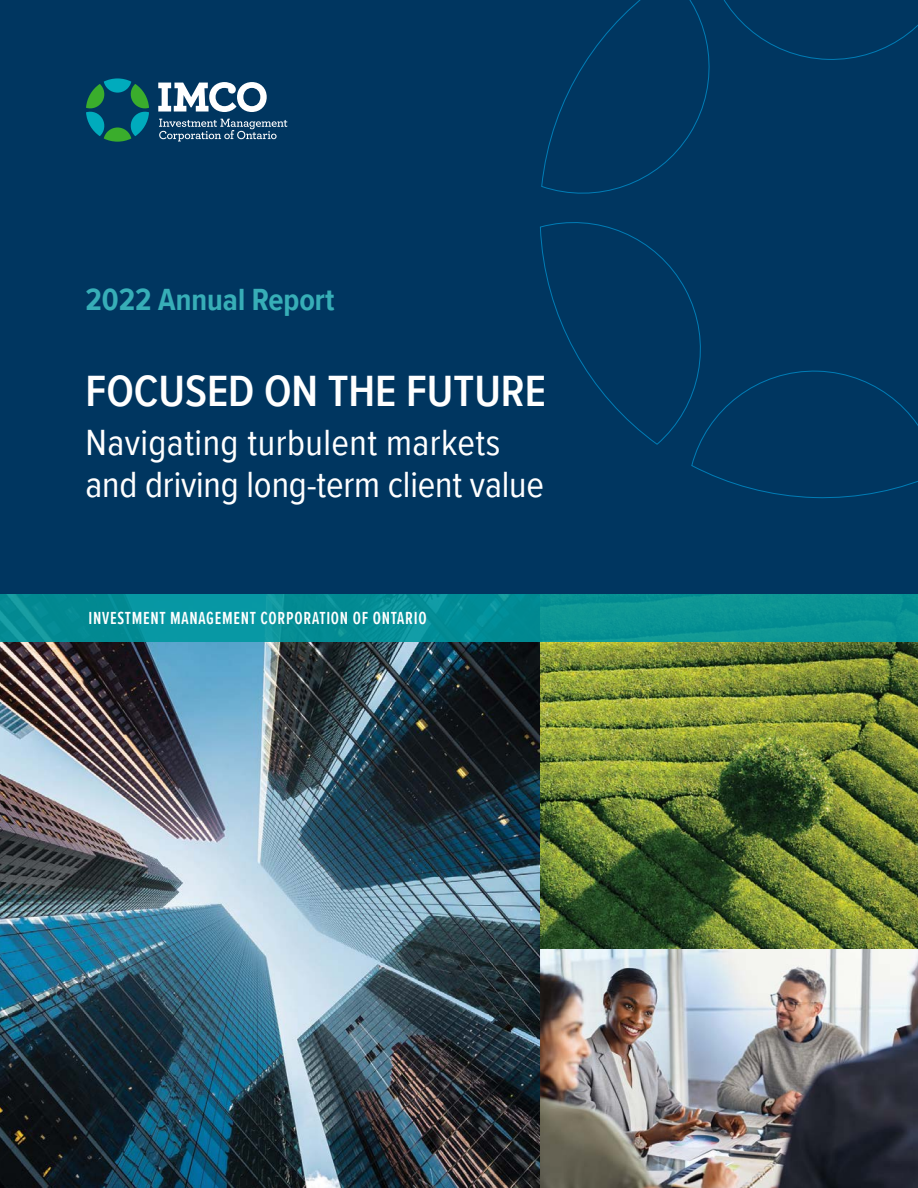
<style>
.page{position:relative;width:918px;height:1188px;background:#fff}
.page>*{position:absolute;margin:0;border:0;box-sizing:border-box;transform-origin:0 0}
.ACC_Cover_tag_line{font:600 45px "Proxima Nova Cond";color:#fff}
.ACC_Cover_tag_line-2{font:37.5px/42px "Proxima Nova Cond";letter-spacing:-.005em;color:#fff}
.ACC_2020_H1{font:700 31.5px "Proxima Nova Cond";color:#37aeb7}
.t1{font:600 18px "Proxima Nova Ex Cn";letter-spacing:.04em;color:#fff}
</style>
<div class="page">
<img style="left:540px;top:642px;width:378px;height:308px">
<img style="left:540px;top:950px;width:378px;height:238px">
<img style="left:0;top:642px;width:540px;height:546px">
<div style="left:0;top:0;width:918px;height:594px;background:#003660"></div>
<svg style="left:86px;top:78px;width:63px;height:64px"></svg>
<svg style="left:158px;top:82px;width:109px;height:30px"></svg>
<svg style="left:159px;top:119px;width:128px;height:22px"></svg>
<svg style="left:540px;top:0;width:378px;height:499px"></svg>
<svg style="left:0;top:594px;width:918px;height:48px;background:#079197"></svg>
<h1 class="ACC_2020_H1" style="left:86px;top:276px;width:250px">2022 Annual Report</h1>
<p class="ACC_Cover_tag_line" style="left:86px;top:358px;width:462px">FOCUSED ON THE FUTURE</p>
<p class="ACC_Cover_tag_line-2" style="left:86px;top:420px;width:460px">Navigating turbulent markets and driving long-term client value</p>
<p class="t1" style="left:88px;top:605px;width:340px">INVESTMENT MANAGEMENT CORPORATION OF ONTARIO</p>
</div>
